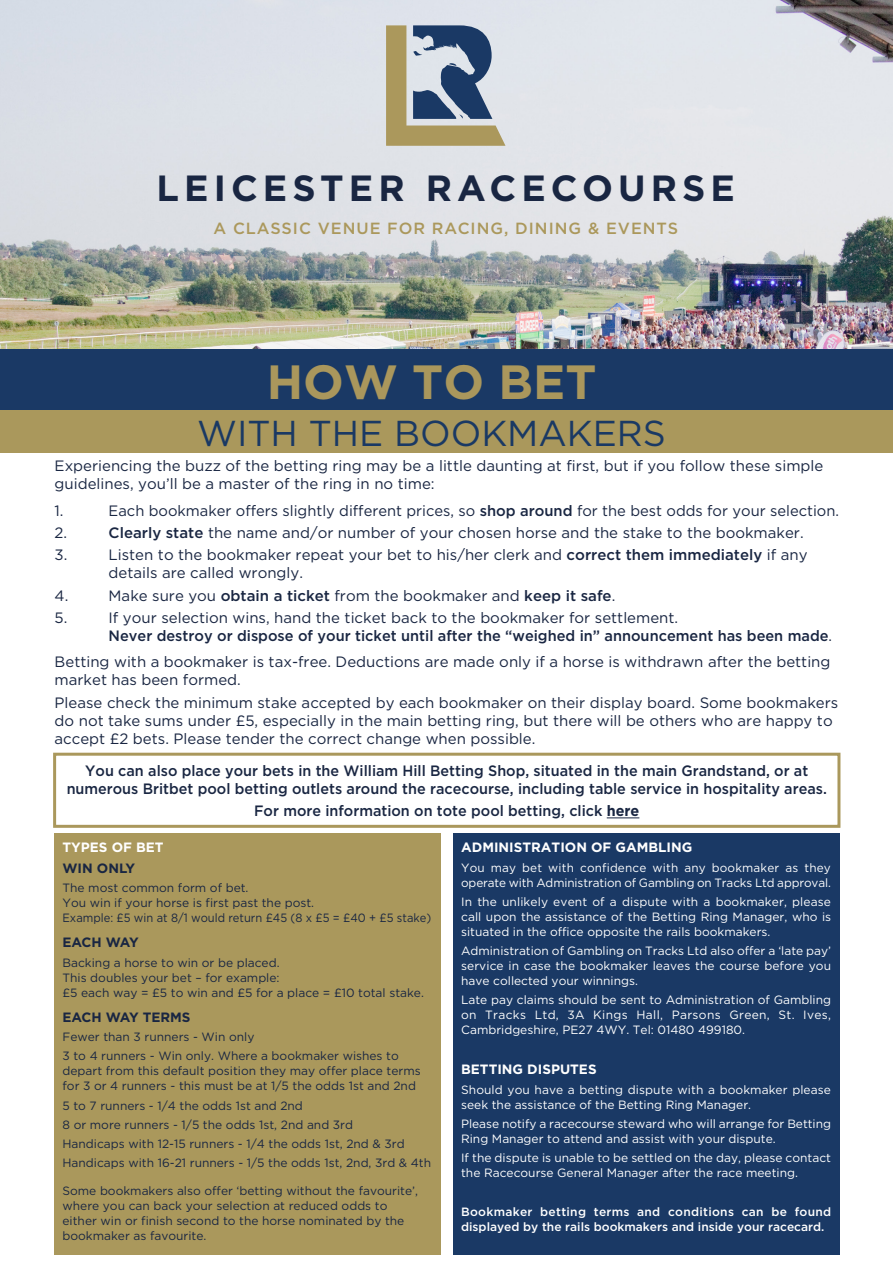
<style>
.page{position:relative;width:893px;height:1263px;background:#fff}
.page>*{position:absolute;margin:0;border:0;box-sizing:border-box;transform-origin:0 0}
.t1{font:700 48px "Gotham";color:#aa975c}
.t2{font:700 36.45px "Gotham";letter-spacing:.14em;color:#192642}
.t3{font:36px "Gotham";color:#1a3964}
.t4{font:500 16.2px "Gotham";letter-spacing:.06em;color:#ab985c}
.t5{font:15px/18px "Gotham";color:#192642}
.t6{font:500 15px/18px "Gotham";color:#192642;text-align:center;scale:.96 1}
.t7{font:500 15px/18px "Gotham";color:#192642}
.full_page_text_heade{font:700 13.5px "Gotham";color:#fff}
.full_page_text_heade-2{font:700 13.5px "Gotham";color:#192642}
.t8{font:12px/15px "Gotham";color:#fff}
.t9{font:12px/15px "Gotham";color:#192642}
.t10{font:500 12px/15px "Gotham";color:#fff}
.s1{font-weight:500}
.s2{font-weight:400}
.s3{font-weight:700}
</style>
<div class="page">
<img style="left:0;top:0;width:893px;height:349px">
<svg style="left:386px;top:25px;width:119px;height:121px;background:#929795"></svg>
<div style="left:0;top:349px;width:893px;height:61px;background:#1a3965"></div>
<div style="left:0;top:410px;width:893px;height:42px;background:#aa985c"></div>
<div style="left:54px;top:833px;width:387px;height:421px;background:#aa985c"></div>
<div style="left:453px;top:833px;width:387px;height:421px;background:#1a3965"></div>
<hr style="left:607px;top:817px;width:32px;height:1px;background:#192642">
<div style="left:53px;top:753px;width:787px;height:75px;border:3px solid #aa985c"></div>
<p class="t2" style="left:157px;top:167px;width:580px">LEICESTER RACECOURSE</p>
<p class="t4" style="left:213px;top:219px;width:466px">A CLASSIC VENUE FOR RACING, DINING &amp; EVENTS</p>
<p class="t1" style="left:267px;top:350px;width:331px">HOW TO BET</p>
<p class="t3" style="left:197px;top:410px;width:470px">WITH THE BOOKMAKERS</p>
<p class="t5" style="left:55px;top:457px;width:770px">Experiencing the buzz of the betting ring may be a little daunting at first, but if you follow these simple guidelines, you’ll be a master of the ring in no time:</p>
<p class="t5" style="left:55px;top:501px;width:11px">1.</p>
<p class="t5" style="left:109px;top:501px;width:732px">Each bookmaker offers slightly different prices, so <span class="s1">shop around</span> for the best odds for your selection.</p>
<p class="t5" style="left:55px;top:523px;width:14px">2.</p>
<p class="t5" style="left:109px;top:523px;width:697px"><span class="s1">Clearly state</span> the name and/or number of your chosen horse and the stake to the bookmaker.</p>
<p class="t5" style="left:55px;top:546px;width:14px">3.</p>
<p class="t5" style="left:109px;top:546px;width:700px">Listen to the bookmaker repeat your bet to his/her clerk and <span class="s1">correct them immediately</span> if any details are called wrongly.</p>
<p class="t5" style="left:55px;top:586px;width:15px">4.</p>
<p class="t5" style="left:109px;top:586px;width:508px">Make sure you <span class="s1">obtain a ticket</span> from the bookmaker and <span class="s1">keep it safe</span>.</p>
<p class="t5" style="left:55px;top:608px;width:14px">5.</p>
<p class="t7" style="left:109px;top:608px;width:725px"><span class="s2">If your selection wins, hand the ticket back to the bookmaker for settlement.<br></span>Never destroy or dispose of your ticket until after the “weighed in” announcement has been made<span class="s2">.</span></p>
<p class="t5" style="left:55px;top:653px;width:777px">Betting with a bookmaker is tax-free. Deductions are made only if a horse is withdrawn after the betting market has been formed.</p>
<p class="t5" style="left:55px;top:693px;width:785px">Please check the minimum stake accepted by each bookmaker on their display board. Some bookmakers do not take sums under £5, especially in the main betting ring, but there will be others who are happy to accept £2 bets. Please tender the correct change when possible.</p>
<p class="t6" style="left:67px;top:762px;width:793px">You can also place your bets in the William Hill Betting Shop, situated in the main Grandstand, or at numerous Britbet pool betting outlets around the racecourse, including table service in hospitality areas.</p>
<p class="t6" style="left:254px;top:802px;width:403px">For more information on tote pool betting, click <span class="s3">here</span></p>
<p class="full_page_text_heade" style="left:63px;top:839px;width:103px">TYPES OF BET</p>
<p class="full_page_text_heade-2" style="left:63px;top:859px;width:74px">WIN ONLY</p>
<p class="t9" style="left:63px;top:880px;width:370px">The most common form of bet.<br>You win if your horse is first past the post.<br>Example: £5 win at 8/1 would return £45 (8 x £5 = £40 + £5 stake)</p>
<p class="full_page_text_heade-2" style="left:63px;top:934px;width:78px">EACH WAY</p>
<p class="t9" style="left:63px;top:955px;width:363px">Backing a horse to win or be placed.<br>This doubles your bet – for example:<br>£5 each way = £5 to win and £5 for a place = £10 total stake.</p>
<p class="full_page_text_heade-2" style="left:63px;top:1008px;width:130px">EACH WAY TERMS</p>
<p class="t9" style="left:63px;top:1029px;width:193px">Fewer than 3 runners - Win only</p>
<p class="t9" style="left:63px;top:1048px;width:360px">3 to 4 runners - Win only. Where a bookmaker wishes to depart from this default position they may offer place terms for 3 or 4 runners - this must be at 1/5 the odds 1st and 2nd</p>
<p class="t9" style="left:63px;top:1097px;width:242px">5 to 7 runners - 1/4 the odds 1st and 2nd</p>
<p class="t9" style="left:63px;top:1117px;width:292px">8 or more runners - 1/5 the odds 1st, 2nd and 3rd</p>
<p class="t9" style="left:63px;top:1136px;width:344px">Handicaps with 12-15 runners - 1/4 the odds 1st, 2nd &amp; 3rd</p>
<p class="t9" style="left:63px;top:1155px;width:370px">Handicaps with 16-21 runners - 1/5 the odds 1st, 2nd, 3rd &amp; 4th</p>
<p class="t9" style="left:63px;top:1183px;width:357px">Some bookmakers also offer ‘betting without the favourite’, where you can back your selection at reduced odds to either win or finish second to the horse nominated by the bookmaker as favourite.</p>
<p class="full_page_text_heade" style="left:461px;top:839px;width:233px">ADMINISTRATION OF GAMBLING</p>
<p class="t8" style="left:461px;top:860px;width:371px">You may bet with confidence with any bookmaker as they operate with Administration of Gambling on Tracks Ltd approval.</p>
<p class="t8" style="left:461px;top:894px;width:372px;text-align:justify">In the unlikely event of a dispute with a bookmaker, please call upon the assistance of the Betting Ring Manager, who is situated in the office opposite the rails bookmakers.</p>
<p class="t8" style="left:461px;top:943px;width:371px;text-align:justify">Administration of Gambling on Tracks Ltd also offer a ‘late pay’ service in case the bookmaker leaves the course before you have collected your winnings.</p>
<p class="t8" style="left:461px;top:992px;width:372px;text-align:justify">Late pay claims should be sent to Administration of Gambling on Tracks Ltd, 3A Kings Hall, Parsons Green, St. Ives, Cambridgeshire, PE27 4WY. Tel: 01480 499180.</p>
<p class="full_page_text_heade" style="left:461px;top:1061px;width:137px">BETTING DISPUTES</p>
<p class="t8" style="left:461px;top:1082px;width:371px">Should you have a betting dispute with a bookmaker please seek the assistance of the Betting Ring Manager.</p>
<p class="t8" style="left:461px;top:1116px;width:371px">Please notify a racecourse steward who will arrange for Betting<br>Ring Manager to attend and assist with your dispute.</p>
<p class="t8" style="left:461px;top:1150px;width:371px">If the dispute is unable to be settled on the day, please contact the Racecourse General Manager after the race meeting.</p>
<p class="t10" style="left:461px;top:1204px;width:372px">Bookmaker betting terms and conditions can be found displayed by the rails bookmakers and inside your racecard.</p>
</div>
